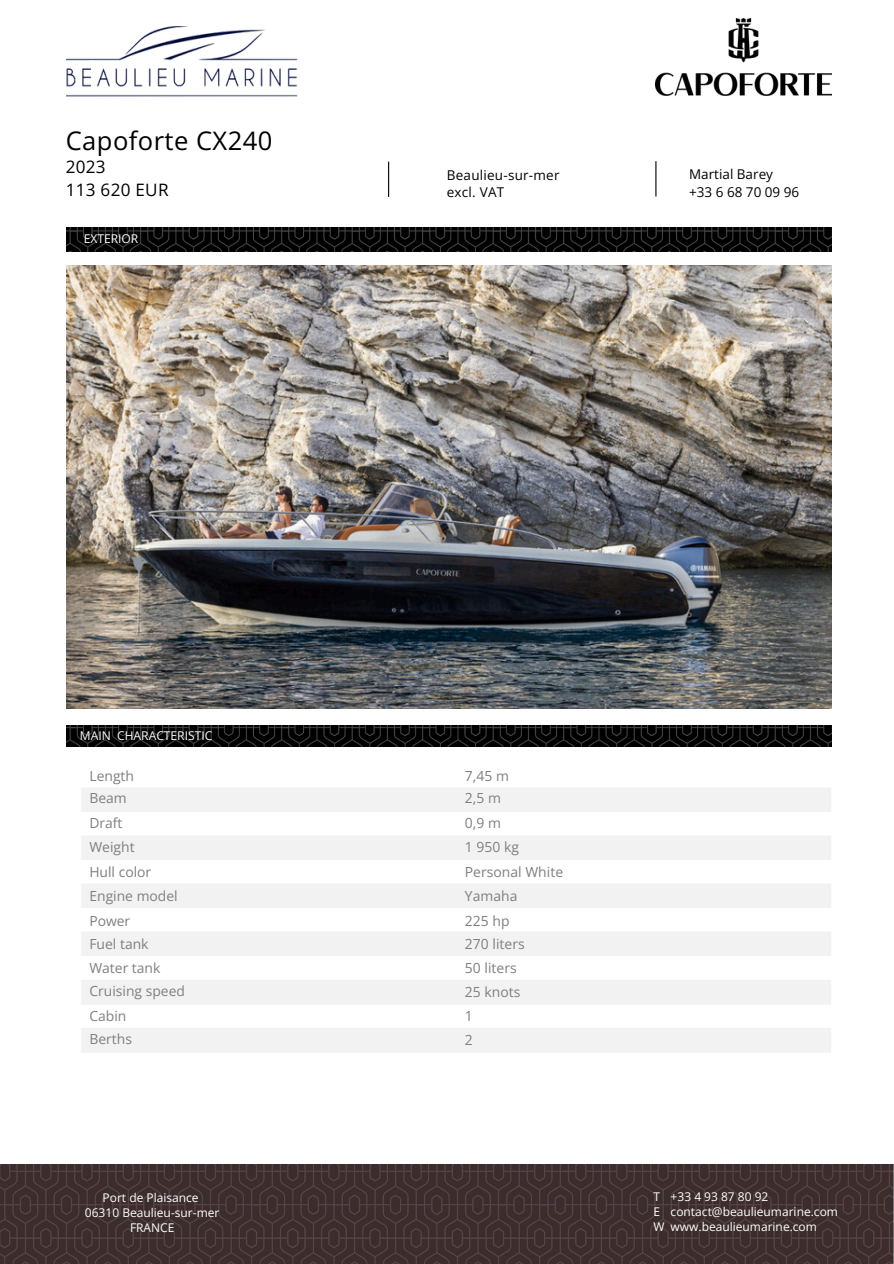
<style>
.page{position:relative;width:894px;height:1264px;background:#fff}
.page>*{position:absolute;margin:0;border:0;box-sizing:border-box;transform-origin:0 0}
.t1{font:25.5px "Open Sans";letter-spacing:.02em;color:#000}
.t2{font:17.1px/22.5px "Open Sans";letter-spacing:.015em;color:#000}
.t3{font:13.95px "Open Sans";color:#7f7f7f}
.t4{font:13.5px/18px "Open Sans";letter-spacing:.015em;color:#000}
.t5{font:12px/15px "Open Sans";color:#fff}
</style>
<div class="page">
<img style="left:67px;top:266px;width:764px;height:442px">
<img style="left:67px;top:228px;width:764px;height:23px">
<img style="left:66px;top:725px;width:764px;height:21px">
<img style="left:67px;top:26px;width:230px;height:71px">
<hr style="left:388px;top:162px;width:1px;height:35px;background:#000">
<hr style="left:655px;top:161px;width:1px;height:35px;background:#000">
<img style="left:0;top:1164px;width:893px;height:99px">
<img style="left:655px;top:19px;width:176px;height:76px">
<h3 class="t1" style="left:66px;top:122px;width:208px">Capoforte CX240</h3>
<p class="t2" style="left:66px;top:155px;width:104px">2023<br>113 620 EUR</p>
<h3 class="t5" style="left:84px;top:231px;width:56px">EXTERIOR</h3>
<p class="t4" style="left:446px;top:167px;width:114px;line-height:16.8px">Beaulieu-sur-mer excl. VAT</p>
<h3 class="t4" style="left:689px;top:165px;width:111px">Martial Barey +33 6 68 70 09 96</h3>
<h3 class="t5" style="left:80px;top:727px;width:134px">MAIN CHARACTERISTIC</h3>
<h2 class="t3" style="left:89px;top:766px;width:46px">Length</h2>
<p class="t3" style="left:464px;top:766px;width:46px">7,45 m</p>
<h3 class="t3" style="left:89px;top:788px;width:39px">Beam</h3>
<p class="t3" style="left:89px;top:813px;width:35px">Draft</p>
<h3 class="t3" style="left:89px;top:837px;width:47px">Weight</h3>
<p class="t3" style="left:89px;top:861px;width:63px">Hull color</p>
<h4 class="t3" style="left:89px;top:886px;width:90px">Engine model</h4>
<p class="t3" style="left:89px;top:911px;width:42px">Power</p>
<p class="t3" style="left:89px;top:934px;width:61px">Fuel tank</p>
<h4 class="t3" style="left:89px;top:957px;width:73px">Water tank</h4>
<h3 class="t3" style="left:89px;top:981px;width:97px">Cruising speed</h3>
<h3 class="t3" style="left:89px;top:1005px;width:38px">Cabin</h3>
<p class="t3" style="left:89px;top:1029px;width:44px">Berths</p>
<h3 class="t3" style="left:464px;top:788px;width:38px">2,5 m</h3>
<h3 class="t3" style="left:464px;top:813px;width:38px">0,9 m</h3>
<h3 class="t3" style="left:464px;top:837px;width:56px">1 950 kg</h3>
<h3 class="t3" style="left:464px;top:861px;width:100px">Personal White</h3>
<p class="t3" style="left:464px;top:886px;width:54px">Yamaha</p>
<h3 class="t3" style="left:464px;top:911px;width:46px">225 hp</h3>
<h3 class="t3" style="left:464px;top:934px;width:61px">270 liters</h3>
<h3 class="t3" style="left:464px;top:957px;width:53px">50 liters</h3>
<h3 class="t3" style="left:464px;top:982px;width:57px">25 knots</h3>
<p class="t3" style="left:464px;top:1005px;width:9px">1</p>
<h3 class="t3" style="left:464px;top:1030px;width:9px">2</h3>
<h3 class="t5" style="left:103px;top:1190px;width:98px">Port de Plaisance</h3>
<h3 class="t5" style="left:85px;top:1205px;width:136px">06310 Beaulieu-sur-mer</h3>
<h3 class="t5" style="left:130px;top:1220px;width:46px">FRANCE</h3>
<h3 class="t5" style="left:670px;top:1189px;width:99px">+33 4 93 87 80 92</h3>
<h3 class="t5" style="left:670px;top:1204px;width:169px">contact@beaulieumarine.com</h3>
<p class="t5" style="left:670px;top:1219px;width:148px">www.beaulieumarine.com</p>
<h3 class="t5" style="left:653px;top:1189px;width:8px">T<br>E</h3>
<p class="t5" style="left:653px;top:1219px;width:13px">W</p>
</div>
